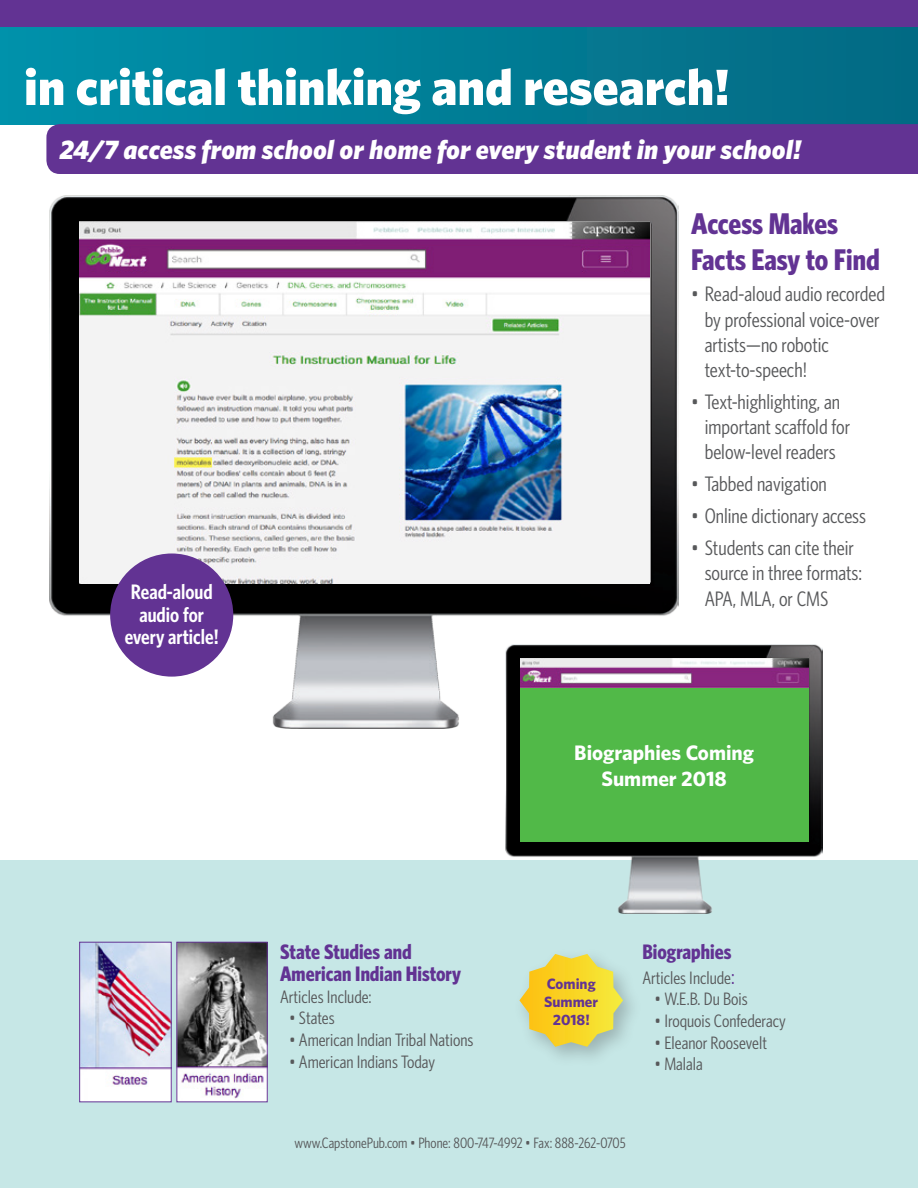
<style>
.page{position:relative;width:918px;height:1188px;background:#fff}
.page>*{position:absolute;margin:0;border:0;box-sizing:border-box;transform-origin:0 0}
.t1{font:900 51px "Whitney";color:#fff}
.t2{font:700 30px/36px "Whitney Condensed";color:#623393}
.t3{font:italic 900 27px "Whitney";color:#fff}
.t4{font:21px/25.2px "Whitney Condensed";color:#57585a}
.t5{font:700 21px/22.5px "Whitney Condensed";color:#623393}
.t6{font:600 21px/22.5px "Whitney Condensed";color:#fff;text-align:center}
.t7{font:700 21px/25.2px "Whitney";color:#fff;text-align:center}
.t8{font:18px "Whitney Condensed";color:#57585a}
.t9{font:15px "Whitney Condensed";color:#57585a}
.t10{font:700 15px/18px "Whitney";color:#623393;text-align:center}
.s1{font-size:21px;color:#623393}
</style>
<div class="page">
<img style="left:50px;top:195px;width:629px;height:533px">
<div style="left:0;top:861px;width:918px;height:327px;background:#c6e7e6"></div>
<div style="left:0;top:0;width:918px;height:84px;background:#623393"></div>
<div style="left:0;top:27px;width:918px;height:97px;background:linear-gradient(to right,#0092aa,#046983)"></div>
<img style="left:79px;top:222px;width:570px;height:361px">
<div style="left:46px;top:124px;width:872px;height:50px;background:#623393"></div>
<img style="left:178px;top:944px;width:88px;height:156px">
<div style="left:176px;top:942px;width:92px;height:160px;border:1px solid #623393"></div>
<img style="left:81px;top:944px;width:89px;height:156px">
<div style="left:79px;top:942px;width:93px;height:160px;border:1px solid #623393"></div>
<div style="left:110px;top:554px;width:123px;height:123px;background:#623393;border-radius:50%"></div>
<div style="left:513px;top:946px;width:130px;height:121px;background:#231f20;opacity:.26"></div>
<svg style="left:519px;top:954px;width:104px;height:93px"></svg>
<img style="left:505px;top:645px;width:318px;height:269px">
<img style="left:520px;top:659px;width:288px;height:29px">
<div style="left:520px;top:688px;width:288px;height:153px;background:#51b948"></div>
<h1 class="t1" style="left:24px;top:53px;width:707px">in critical thinking and research!</h1>
<p class="t3" style="left:59px;top:131px;width:743px">24/7 access from school or home for every student in your school!</p>
<p class="t6" style="left:125px;top:580px;width:96px">Read-aloud audio for every article!</p>
<h2 class="t2" style="left:691px;top:204px;width:190px">Access Makes<br>Facts Easy to Find</h2>
<p class="t4" style="left:705px;top:281px;width:182px;text-indent:-14px">• Read-aloud audio recorded by professional voice-over artists—no robotic text-to-speech!</p>
<p class="t4" style="left:705px;top:389px;width:147px;text-indent:-14px">• Text-highlighting, an important scaffold for below-level readers</p>
<p class="t4" style="left:691px;top:471px;width:137px">• Tabbed navigation</p>
<p class="t4" style="left:691px;top:503px;width:176px">• Online dictionary access</p>
<p class="t4" style="left:705px;top:535px;width:159px;text-indent:-14px">• Students can cite their source in three formats:<br>APA, MLA, or CMS</p>
<p class="t7" style="left:574px;top:740px;width:181px">Biographies Coming<br>Summer 2018</p>
<p class="t5" style="left:280px;top:939px;width:182px">State Studies and<br>American Indian History</p>
<p class="t8" style="left:280px;top:986px;width:93px">Articles Include:</p>
<p class="t8" style="left:289px;top:1007px;width:47px">• States</p>
<p class="t8" style="left:289px;top:1029px;width:186px">• American Indian Tribal Nations</p>
<p class="t8" style="left:289px;top:1051px;width:148px">• American Indians Today</p>
<p class="t10" style="left:544px;top:975px;width:55px">Coming<br>Summer<br>2018!</p>
<p class="t5" style="left:643px;top:939px;width:90px">Biographies</p>
<p class="t8" style="left:643px;top:967px;width:94px">Articles Include<span class="s1">:</span></p>
<p class="t8" style="left:655px;top:988px;width:95px">• W.E.B. Du Bois</p>
<p class="t8" style="left:655px;top:1010px;width:133px">• Iroquois Confederacy</p>
<p class="t8" style="left:655px;top:1032px;width:114px">• Eleanor Roosevelt</p>
<p class="t8" style="left:655px;top:1053px;width:50px">• Malala</p>
<p class="t9" style="left:294px;top:1133px;width:333px">www.CapstonePub.com • Phone: 800-747-4992 • Fax: 888-262-0705</p>
</div>
